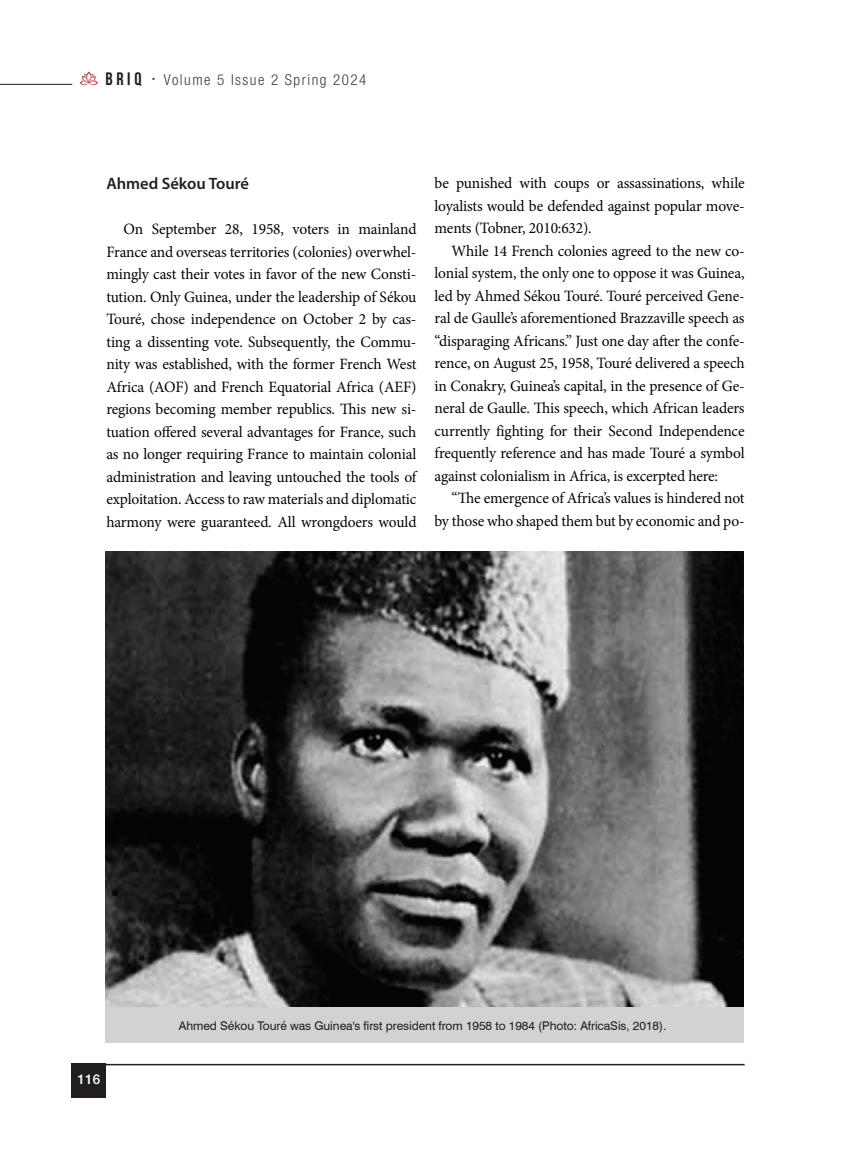
<style>
.page{position:relative;width:851px;height:1149px;background:#fff}
.page>*{position:absolute;margin:0;border:0;box-sizing:border-box;transform-origin:0 0}
.t1{font:600 16.5px "Myriad Pro";color:#231f20}
.t2{font:15.75px/22.5px "Minion Pro";letter-spacing:-.01em;color:#040503;text-align:justify}
.t3{font:300 condensed 15px "Helvetica Neue LT Com";letter-spacing:.1em;color:#3e3e3f}
.t4{font:500 13.5px "Helvetica Neue LT Pro";color:#fff}
.t5{font:12px "Swiss 721 BT";letter-spacing:-.005em;color:#231f20}
.s1{font-family:"Bebas Neue";font-weight:700;font-stretch:normal;font-size:18px;color:#231f20}
</style>
<div class="page">
<hr style="left:72px;top:1063px;width:672px;height:1px;background:#231f20">
<hr style="left:0;top:84px;width:72px;height:1px;background:#231f20">
<svg style="left:80px;top:71px;width:18px;height:14px"></svg>
<div style="left:72px;top:1063px;width:34px;height:34px;background:#231f20"></div>
<img style="left:105px;top:551px;width:638px;height:455px">
<div style="left:105px;top:1006px;width:638px;height:36px;background:#d1d2d4"></div>
<p class="t3" style="left:105px;top:71px;width:262px"><span class="s1">BRIq</span> <sup>•</sup> Volume 5 Issue 2 Spring 2024</p>
<p class="t1" style="left:106px;top:173px;width:144px">Ahmed Sékou Touré</p>
<p class="t2" style="left:106px;top:218px;width:311px;text-indent:17px">On September 28, 1958, voters in mainland France and overseas territories (colonies) overwhel&shy;mingly cast their votes in favor of the new Consti&shy;tution. Only Guinea, under the leadership of Sékou Touré, chose independence on October 2 by cas&shy;ting a dissenting vote. Subsequently, the Commu&shy;nity was established, with the former French West Africa (AOF) and French Equatorial Africa (AEF) regions becoming member republics. This new si&shy;tuation offered several advantages for France, such as no longer requiring France to maintain colonial administration and leaving untouched the tools of exploitation. Access to raw materials and diplomatic harmony were guaranteed. All wrongdoers would</p>
<p class="t2" style="left:434px;top:172px;width:311px">be punished with coups or assassinations, while loyalists would be defended against popular move&shy;ments (Tobner, 2010:632).</p>
<p class="t2" style="left:434px;top:239px;width:311px;text-indent:17px">While 14 French colonies agreed to the new co&shy;lonial system, the only one to oppose it was Guinea, led by Ahmed Sékou Touré. Touré perceived Gene&shy;ral de Gaulle’s aforementioned Brazzaville speech as “disparaging Africans.” Just one day after the confe&shy;rence, on August 25, 1958, Touré delivered a speech in Conakry, Guinea’s capital, in the presence of Ge&shy;neral de Gaulle. This speech, which African leaders currently fighting for their Second Independence frequently reference and has made Touré a symbol against colonialism in Africa, is excerpted here:</p>
<p class="t2" style="left:434px;top:487px;width:311px;text-align:right">“The emergence of Africa’s values is hindered not by those who shaped them but by economic and po-</p>
<p class="t4" style="left:78px;top:1070px;width:24px">116</p>
<p class="t5" style="left:179px;top:1016px;width:489px">Ahmed Sékou Touré was Guinea's first president from 1958 to 1984 (Photo: AfricaSis, 2018).</p>
</div>
